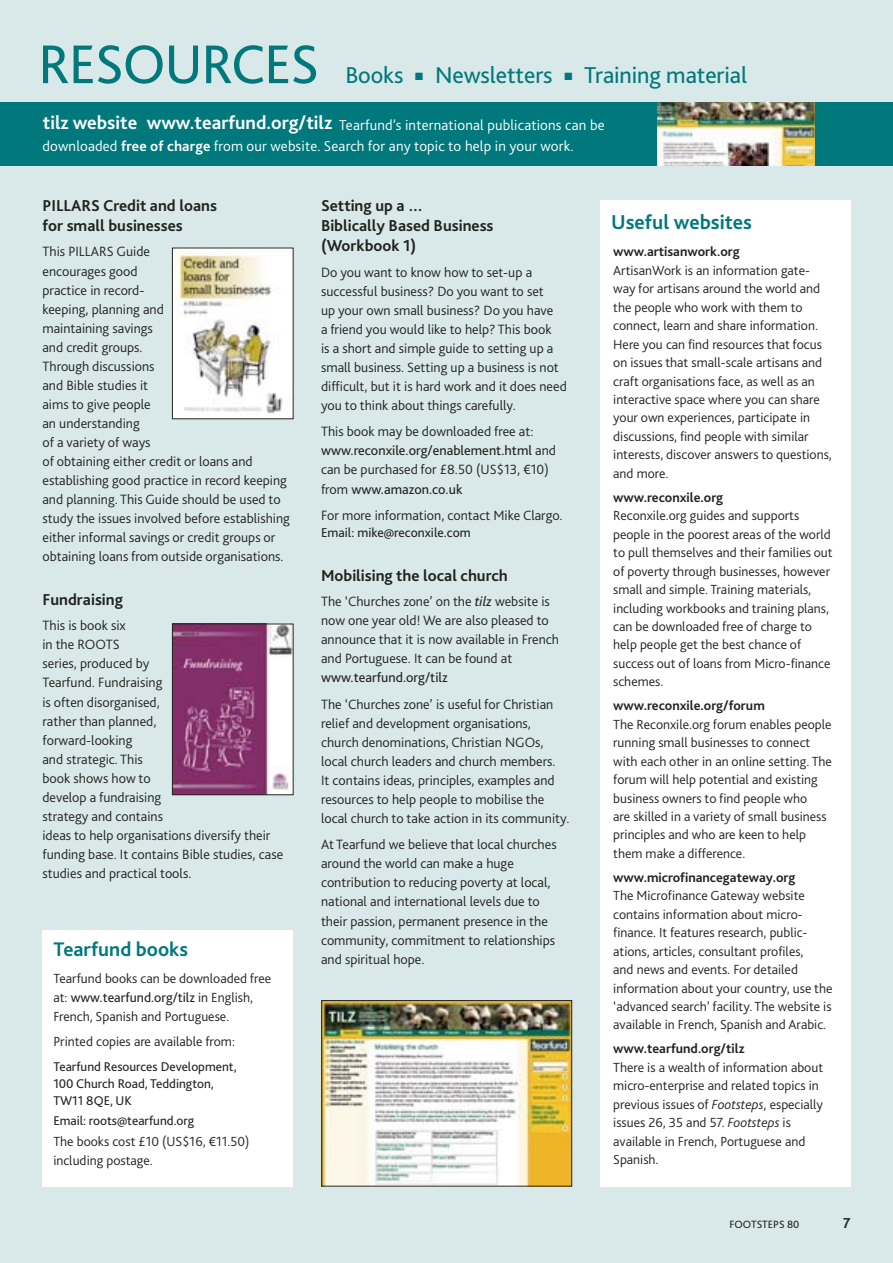
<style>
.page{position:relative;width:893px;height:1263px;background:#d9e8e8}
.page>*{position:absolute;margin:0;border:0;box-sizing:border-box;transform-origin:0 0}
.t1{font:57px "Bliss 2";letter-spacing:-.02em;color:#00787c}
.t2{font:24px "Bliss 2";letter-spacing:-.005em;color:#00787c}
.t3{font:700 21px "Bliss 2";color:#00787c}
.t4{font:700 20.55px "Bliss 2";color:#00787c}
.t5{font:700 19.5px "Bliss 2";color:#fff}
.t6{font:700 16.5px/20.2px "Bliss 2";color:#20231e}
.t7{font:300 15px/21px "Bliss 2";letter-spacing:.01em;color:#fff}
.t8{font:700 15px "Bliss 2";color:#20231e}
.t9{font:300 14.1px/19px "Bliss 2";color:#20231e}
.t10{font:14.1px "Bliss 2";color:#20231e}
.t11{font:300 13.8px/18.5px "Bliss 2";color:#20231e}
.t12{font:700 13.8px "Bliss 2";color:#20231e}
.t13{font:13.5px "Bliss 2";color:#20231e}
.t14{font:13.2px/17.1px "Bliss 2";color:#20231e}
.t15{font:11.1px "Bliss 2";color:#20231e}
.s1{font-weight:700}
.s2{font-weight:400}
.s3{font-weight:400;font-style:italic}
.s4{font-style:italic}
</style>
<div class="page">
<div style="left:0;top:102px;width:893px;height:64px;background:#00787c"></div>
<img style="left:658px;top:102px;width:156px;height:64px">
<div style="left:43px;top:930px;width:250px;height:256px;background:#fff"></div>
<img style="left:174px;top:250px;width:117px;height:167px">
<div style="left:172px;top:248px;width:121px;height:171px;border:1px solid #20231e"></div>
<img style="left:174px;top:626px;width:117px;height:167px">
<div style="left:172px;top:624px;width:121px;height:171px;border:1px solid #20231e"></div>
<div style="left:599px;top:200px;width:251px;height:986px;background:#fff"></div>
<img style="left:323px;top:1002px;width:247px;height:182px">
<div style="left:321px;top:1000px;width:251px;height:186px;border:1px solid #20231e"></div>
<h1 class="t1" style="left:38px;top:43px;width:282px">RESOURCES</h1>
<h2 class="t2" style="left:345px;top:66px;width:60px">Books</h2>
<h2 class="t2" style="left:415px;top:66px;width:139px">■ Newsletters</h2>
<h2 class="t2" style="left:564px;top:66px;width:184px">■ Training material</h2>
<h3 class="t5" style="left:43px;top:115px;width:291px">tilz website www.tearfund.org/tilz</h3>
<p class="t7" style="left:42px;top:116px;width:564px;text-indent:297px">Tearfund’s international publications can be downloaded <span class="s1">free of charge</span> from our website. Search for any topic to help in your work.</p>
<p class="t6" style="left:42px;top:197px;width:176px">PILLARS Credit and loans for small businesses</p>
<p class="t9" style="left:42px;top:244px;width:249px">This PILLARS Guide<br>encourages good<br>practice in record-<br>keeping, planning and<br>maintaining savings<br>and credit groups.<br>Through discussions<br>and Bible studies it<br>aims to give people<br>an understanding<br>of a variety of ways<br>of obtaining either credit or loans and establishing good practice in record keeping and planning. This Guide should be used to study the issues involved before establishing either informal savings or credit groups or obtaining loans from outside organisations.</p>
<p class="t6" style="left:42px;top:591px;width:82px">Fundraising</p>
<p class="t9" style="left:42px;top:618px;width:242px">This is book six<br>in the ROOTS<br>series, produced by<br>Tearfund. Fundraising<br>is often dis organ ised,<br>rather than planned,<br>forward-looking<br>and strategic. This<br>book shows how to<br>develop a fund raising<br>strategy and contains<br>ideas to help organisations diversify their funding base. It contains Bible studies, case studies and practical tools.</p>
<h3 class="t4" style="left:53px;top:942px;width:136px">Tearfund books</h3>
<p class="t11" style="left:53px;top:971px;width:219px">Tearfund books can be downloaded free at: <span class="s2">www.tearfund.org/tilz</span> in English,<br>French, Spanish and Portuguese.</p>
<p class="t11" style="left:53px;top:1034px;width:183px">Printed copies are available from:</p>
<p class="t14" style="left:53px;top:1059px;width:185px">Tearfund Resources Development,<br>100 Church Road, Teddington,<br>TW11 8QE, UK</p>
<p class="t14" style="left:53px;top:1113px;width:142px">Email: roots@tearfund.org</p>
<p class="t11" style="left:53px;top:1134px;width:197px">The books cost £10 (US$16, €11.50) including postage.</p>
<p class="t6" style="left:321px;top:197px;width:174px">Setting up a …<br>Biblically Based Business (Workbook 1)</p>
<p class="t9" style="left:321px;top:264px;width:247px">Do you want to know how to set-up a successful business? Do you want to set<br>up your own small business? Do you have<br>a friend you would like to help? This book<br>is a short and simple guide to setting up a small business. Setting up a business is not difficult, but it is hard work and it does need you to think about things carefully.</p>
<p class="t9" style="left:321px;top:424px;width:236px">This book may be downloaded free at: <span class="s2">www.reconxile.org/enablement.html</span> and can be purchased for £8.50 (US$13, €10) from <span class="s2">www.amazon.co.uk</span></p>
<p class="t9" style="left:321px;top:507px;width:243px">For more information, contact Mike Clargo.</p>
<p class="t13" style="left:321px;top:528px;width:151px">Email: mike@reconxile.com</p>
<p class="t6" style="left:321px;top:567px;width:188px">Mobilising the local church</p>
<p class="t9" style="left:321px;top:593px;width:239px">The ‘Churches zone’ on the <span class="s3">tilz</span> website is now one year old! We are also pleased to announce that it is now available in French and Portuguese. It can be found at</p>
<p class="t10" style="left:321px;top:672px;width:128px">www.tearfund.org/tilz</p>
<p class="t9" style="left:321px;top:696px;width:250px">The ‘Churches zone’ is useful for Christian relief and development organisations, church denominations, Christian NGOs, local church leaders and church members.<br>It contains ideas, principles, examples and resources to help people to mobilise the local church to take action in its community.</p>
<p class="t9" style="left:321px;top:837px;width:237px">At Tearfund we believe that local churches around the world can make a huge contribution to reducing poverty at local, national and international levels due to their passion, permanent presence in the community, commitment to relationships and spiritual hope.</p>
<h3 class="t3" style="left:611px;top:215px;width:142px">Useful websites</h3>
<p class="t12" style="left:613px;top:247px;width:128px">www.artisanwork.org</p>
<p class="t11" style="left:613px;top:262px;width:220px">ArtisanWork is an information gate&shy;way for artisans around the world and the people who work with them to connect, learn and share information.<br>Here you can find resources that focus on issues that small-scale artisans and craft organisations face, as well as an interactive space where you can share your own experien ces, participate in discussions, find people with similar interests, discover answers to questions, and more.</p>
<p class="t12" style="left:613px;top:492px;width:111px">www.reconxile.org</p>
<p class="t11" style="left:613px;top:508px;width:221px">Reconxile.org guides and supports people in the poorest areas of the world to pull them selves and their families out of poverty through businesses, how ever small and simple. Training materials, including work books and train ing plans, can be downloaded free of charge to help people get the best chance of success out of loans from Micro-finance schemes.</p>
<p class="t12" style="left:613px;top:700px;width:153px">www.reconxile.org/forum</p>
<p class="t11" style="left:613px;top:716px;width:220px">The Reconxile.org forum enables people running small businesses to connect with each other in an online setting. The forum will help potential and existing business owners to find people who<br>are skilled in a variety of small business principles and who are keen to help them make a difference.</p>
<p class="t12" style="left:613px;top:872px;width:184px">www.microfinancegateway.org</p>
<p class="t11" style="left:613px;top:888px;width:221px">The Microfinance Gateway website contains inform ation about micro&shy;finance. It features research, publi c&shy;ations, articles, consul tant profiles,<br>and news and events. For detailed<br>infor m ation about your country, use the ‘advan ced search’ facility. The website is available in French, Spanish and Arabic.</p>
<p class="t12" style="left:613px;top:1044px;width:133px">www.tearfund.org/tilz</p>
<p class="t11" style="left:613px;top:1059px;width:211px">There is a wealth of information about micro-enterprise and related topics in previous issues of <span class="s4">Footsteps</span>, especially issues 26, 35 and 57. <span class="s4">Footsteps</span> is available in French, Portuguese and Spanish.</p>
<p class="t15" style="left:729px;top:1220px;width:72px">FOOTSTEPS 80</p>
<p class="t8" style="left:843px;top:1217px;width:9px">7</p>
</div>
